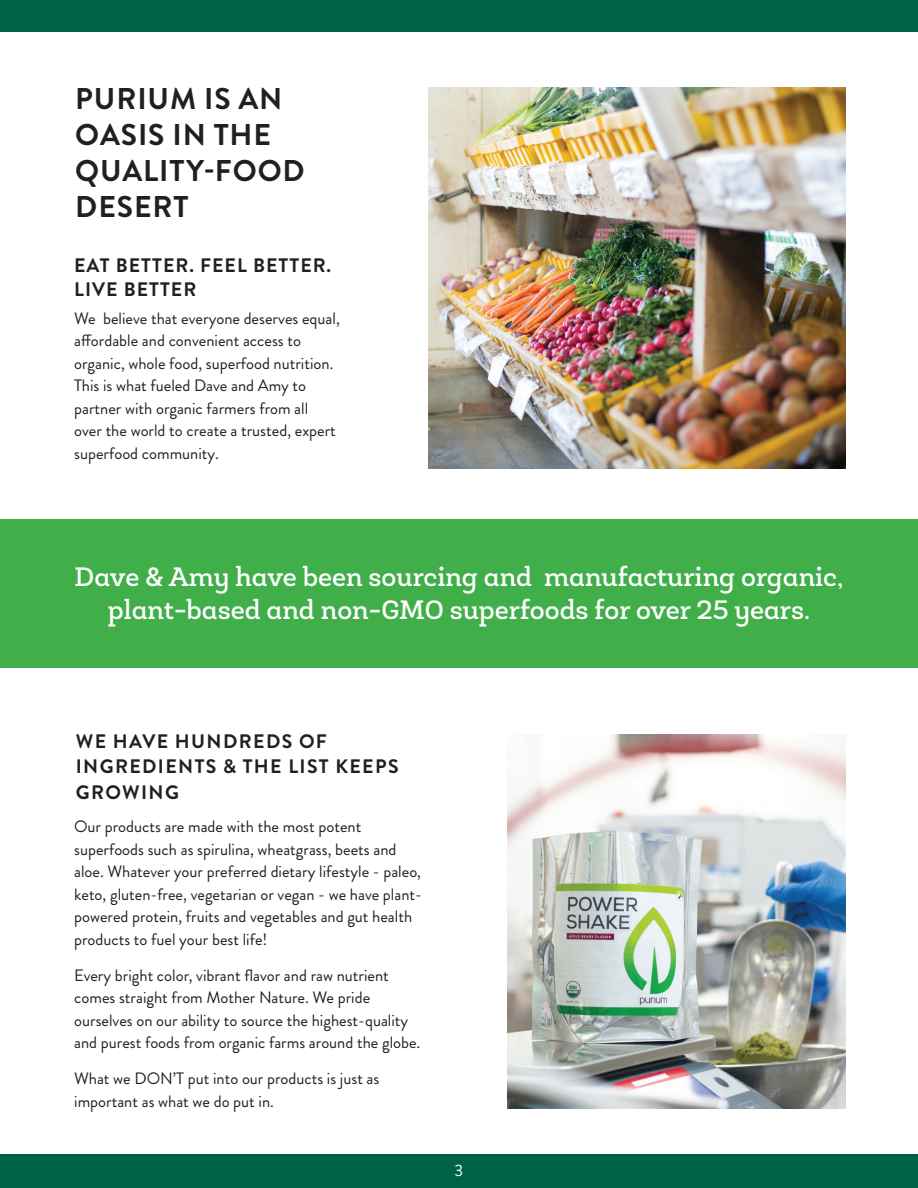
<style>
.page{position:relative;width:918px;height:1188px;background:#fff}
.page>*{position:absolute;margin:0;border:0;box-sizing:border-box;transform-origin:0 0}
.t1{font:700 30px/36px "Brandon Grotesque";letter-spacing:.03em;color:#231f20}
.t2{font:500 27px/32.4px "Roble Alt";color:#fff;text-align:center}
.t3{font:700 19.5px/25.5px "Brandon Grotesque";letter-spacing:.07em;color:#231f20}
.t4{font:700 19.5px/24px "Brandon Grotesque";letter-spacing:.05em;color:#231f20}
.t5{font:16.5px/22.5px "Brandon Grotesque";color:#231f20}
.t6{font:16.5px "Brandon Grotesque";color:#fff}
</style>
<div class="page">
<div style="left:0;top:520px;width:918px;height:148px;background:#40ae49"></div>
<div style="left:0;top:0;width:918px;height:32px;background:#006244"></div>
<div style="left:0;top:1155px;width:918px;height:33px;background:#006244"></div>
<img style="left:507px;top:734px;width:338px;height:375px">
<img style="left:429px;top:88px;width:416px;height:381px">
<h1 class="t1" style="left:75px;top:81px;width:231px">PURIUM IS AN<br>OASIS IN THE<br>QUALITY-FOOD<br>DESERT</h1>
<p class="t4" style="left:74px;top:254px;width:259px">EAT BETTER. FEEL BETTER.<br>LIVE BETTER</p>
<p class="t5" style="left:74px;top:307px;width:267px">We believe that everyone deserves equal, affordable and convenient access to organic, whole food, superfood nutrition.<br>This is what fueled Dave and Amy to partner with organic farmers from all over the world to create a trusted, expert superfood community.</p>
<h2 class="t2" style="left:75px;top:561px;width:770px">Dave &amp; Amy have been sourcing and manufacturing organic, plant-based and non-GMO superfoods for over 25 years.</h2>
<p class="t3" style="left:76px;top:729px;width:324px">WE HAVE HUNDREDS OF<br>INGREDIENTS &amp; THE LIST KEEPS<br>GROWING</p>
<p class="t5" style="left:74px;top:815px;width:349px">Our products are made with the most potent superfoods such as spirulina, wheatgrass, beets and aloe. Whatever your preferred dietary lifestyle - paleo, keto, gluten-free, vegetarian or vegan - we have plant&shy;powered protein, fruits and vegetables and gut health products to fuel your best life!</p>
<p class="t5" style="left:74px;top:964px;width:348px">Every bright color, vibrant flavor and raw nutrient comes straight from Mother Nature. We pride ourselves on our ability to source the highest-quality and purest foods from organic farms around the globe.</p>
<p class="t5" style="left:74px;top:1067px;width:307px">What we DON’T put into our products is just as important as what we do put in.</p>
<p class="t6" style="left:455px;top:1159px;width:10px">3</p>
</div>
